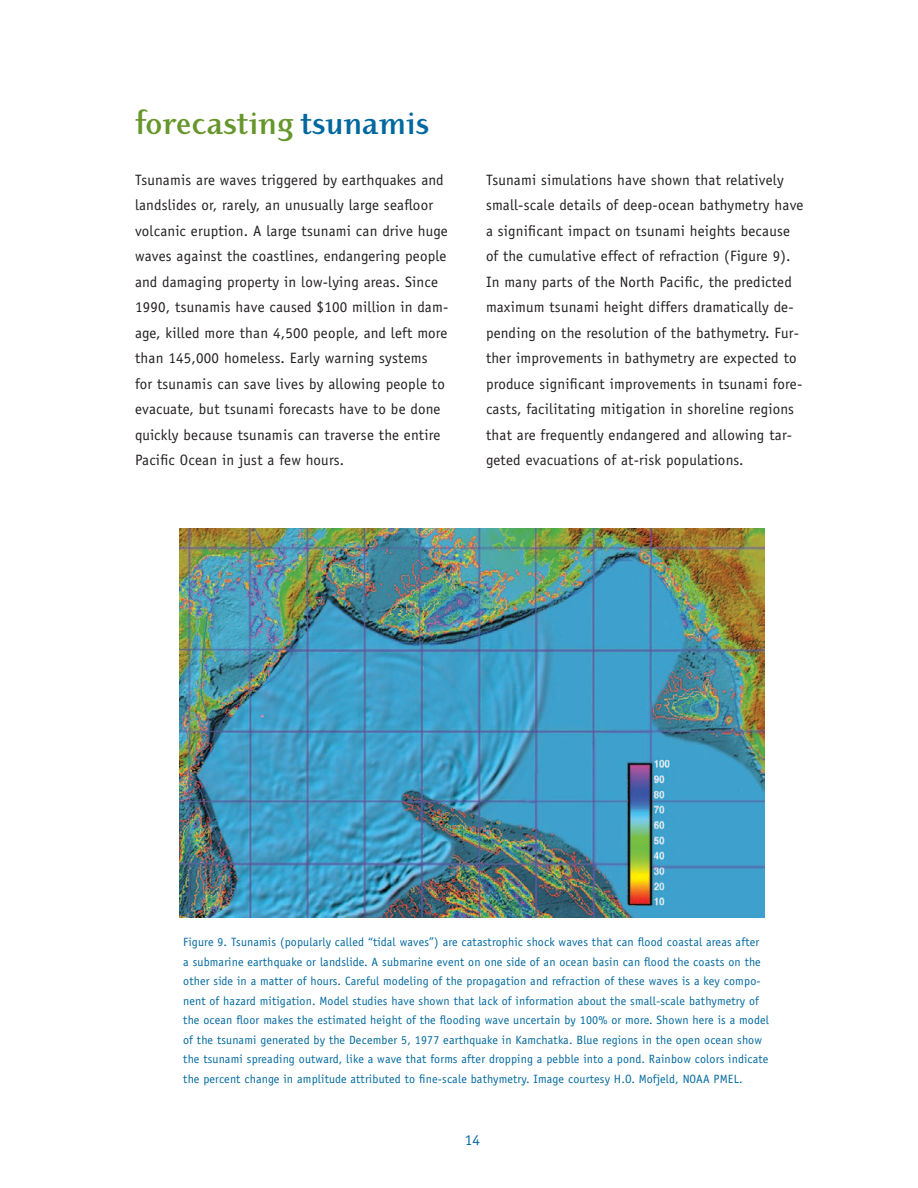
<style>
.page{position:relative;width:918px;height:1188px;background:#fff}
.page>*{position:absolute;margin:0;border:0;box-sizing:border-box;transform-origin:0 0}
.t1{font:700 36px "Dyadis ITC";color:#67962d}
.t2{font:15px/25.5px "Officina Sans";letter-spacing:.015em;color:#231f20}
.t3{font:15px "Officina Sans";color:#00689e}
.t4{font:12px/19.5px "Officina Sans";letter-spacing:.015em;color:#00689e}
.s1{color:#00689e}
</style>
<div class="page">
<img style="left:179px;top:528px;width:585px;height:390px">
<h1 class="t1" style="left:135px;top:110px;width:296px">forecasting <span class="s1">tsunamis</span></h1>
<p class="t2" style="left:135px;top:168px;width:315px">Tsunamis are waves triggered by earthquakes and landslides or, rarely, an unusually large seafloor volcanic eruption. A large tsunami can drive huge waves against the coastlines, endangering people and damaging property in low-lying areas. Since 1990, tsunamis have caused $100 million in dam&shy;age, killed more than 4,500 people, and left more than 145,000 homeless. Early warning systems<br>for tsunamis can save lives by allowing people to evacuate, but tsunami forecasts have to be done quickly because tsunamis can traverse the entire Pacific Ocean in just a few hours.</p>
<p class="t2" style="left:486px;top:168px;width:319px">Tsunami simulations have shown that relatively small-scale details of deep-ocean bathymetry have a significant impact on tsunami heights because of the cumulative effect of refraction (Figure 9).<br>In many parts of the North Pacific, the predicted maximum tsunami height differs dramatically de&shy;pending on the resolution of the bathymetry. Fur&shy;ther improvements in bathymetry are expected to produce significant improvements in tsunami fore&shy;casts, facilitating mitigation in shoreline regions that are frequently endangered and allowing tar&shy;geted evacuations of at-risk populations.</p>
<p class="t4" style="left:183px;top:934px;width:587px">Figure 9. Tsunamis (popularly called “tidal waves”) are catastrophic shock waves that can flood coastal areas after<br>a submarine earthquake or landslide. A submarine event on one side of an ocean basin can flood the coasts on the other side in a matter of hours. Careful modeling of the propagation and refraction of these waves is a key compo&shy;nent of hazard mitigation. Model studies have shown that lack of information about the small-scale bathymetry of the ocean floor makes the estimated height of the flooding wave uncertain by 100% or more. Shown here is a model of the tsunami generated by the December 5, 1977 earthquake in Kamchatka. Blue regions in the open ocean show the tsunami spreading outward, like a wave that forms after dropping a pebble into a pond. Rainbow colors indicate the percent change in amplitude attributed to fine-scale bathymetry. Image courtesy H.O. Mofjeld, NOAA PMEL.</p>
<p class="t3" style="left:465px;top:1134px;width:17px">14</p>
</div>
